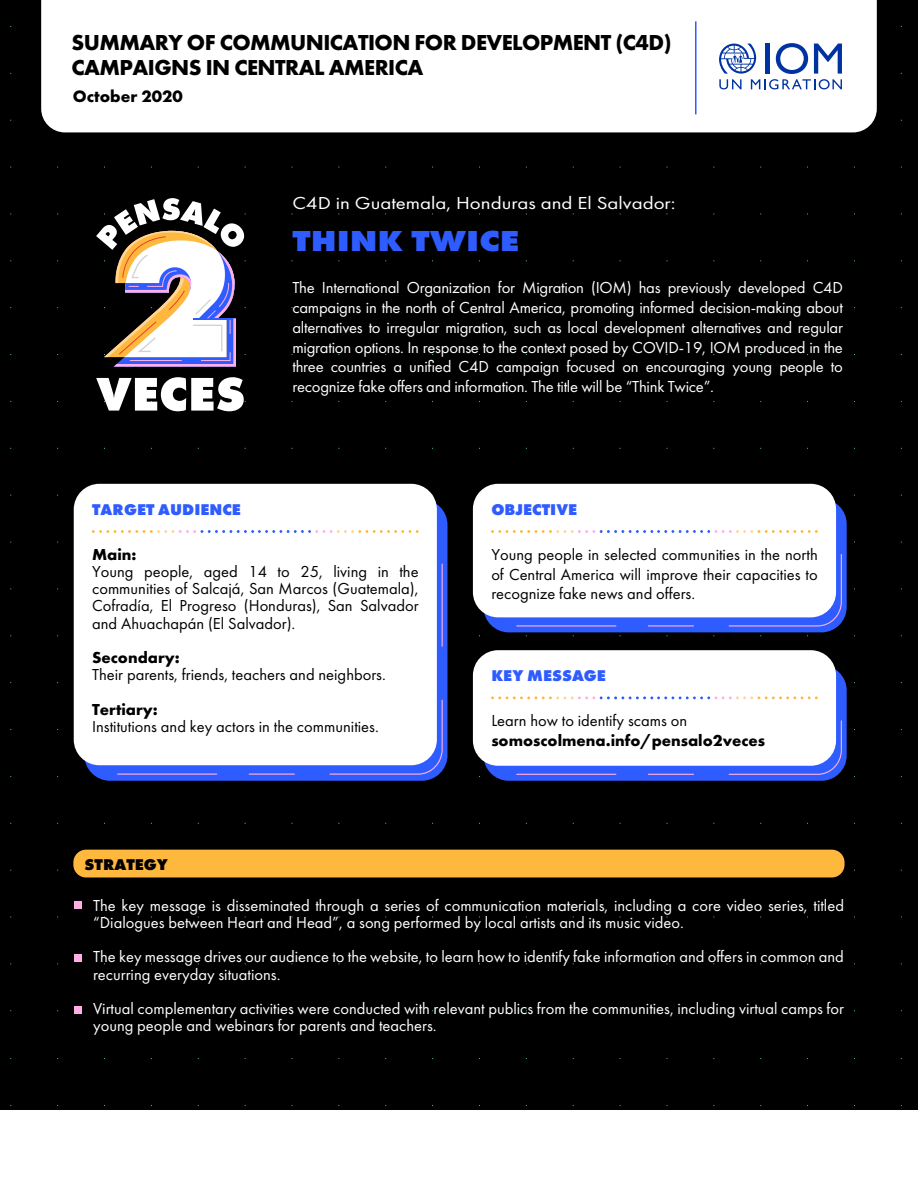
<style>
.page{position:relative;width:918px;height:1188px;background:#000}
.page>*{position:absolute;margin:0;border:0;box-sizing:border-box;transform-origin:0 0}
.t1{font:800 30px "Futura PT";color:#2f5cff;scale:1.16 1}
.t2{font:700 22.5px/25.5px "Futura PT";letter-spacing:-.025em;color:#000}
.t3{font:18px "Futura PT";color:#fff;scale:1.16 1}
.t4{font:700 17.1px "Futura PT";color:#000}
.t5{font:16.5px/19.8px "Futura PT";color:#fff}
.t6{font:16.5px/17.2px "Futura PT";color:#000;text-align:justify}
.t7{font:700 16.5px "Futura PT";color:#000}
.t8{font:800 16.2px "Futura PT";color:#2f5cff}
.t9{font:800 16.2px "Futura PT";color:#000}
</style>
<div class="page">
<div style="left:41px;top:0;width:836px;height:132px;background:#fff"></div>
<hr style="left:695px;top:21px;width:2px;height:93px;background:#2f5cff">
<div style="left:84px;top:499px;width:364px;height:282px;background:#2f5cff;border-radius:26px"></div>
<hr style="left:442px;top:564px;width:1px;height:82px;background:#ffafe4">
<svg style="left:329px;top:699px;width:114px;height:78px"></svg>
<hr style="left:249px;top:774px;width:45px;height:1px;background:#ffafe4">
<hr style="left:118px;top:774px;width:99px;height:1px;background:#ffafe4">
<div style="left:74px;top:484px;width:363px;height:281px;background:#fff;border-radius:26px"></div>
<svg style="left:92px;top:530px;width:104px;height:3px"></svg>
<svg style="left:344px;top:530px;width:75px;height:3px"></svg>
<svg style="left:201px;top:530px;width:139px;height:3px"></svg>
<div style="left:484px;top:499px;width:363px;height:133px;background:#2f5cff;border-radius:25px"></div>
<svg style="left:728px;top:553px;width:114px;height:74px"></svg>
<hr style="left:648px;top:625px;width:46px;height:2px;background:#ffafe4">
<hr style="left:517px;top:625px;width:99px;height:2px;background:#ffafe4">
<div style="left:473px;top:484px;width:363px;height:133px;background:#fff;border-radius:25px"></div>
<svg style="left:491px;top:530px;width:126px;height:3px"></svg>
<svg style="left:765px;top:530px;width:53px;height:3px"></svg>
<svg style="left:621px;top:530px;width:139px;height:3px"></svg>
<div style="left:484px;top:665px;width:363px;height:116px;background:#2f5cff;border-radius:25px"></div>
<svg style="left:728px;top:720px;width:114px;height:57px"></svg>
<hr style="left:648px;top:774px;width:46px;height:1px;background:#ffafe4">
<hr style="left:517px;top:774px;width:99px;height:1px;background:#ffafe4">
<div style="left:473px;top:650px;width:363px;height:116px;background:#fff;border-radius:25px"></div>
<svg style="left:491px;top:696px;width:126px;height:3px"></svg>
<svg style="left:765px;top:696px;width:53px;height:3px"></svg>
<svg style="left:621px;top:696px;width:139px;height:3px"></svg>
<div style="left:73px;top:850px;width:772px;height:27px;background:#ffb83e;border-radius:13px"></div>
<div style="left:74px;top:901px;width:8px;height:8px;background:#ffafe4"></div>
<div style="left:74px;top:954px;width:8px;height:8px;background:#ffafe4"></div>
<div style="left:74px;top:1006px;width:8px;height:8px;background:#ffafe4"></div>
<svg style="left:96px;top:377px;width:118px;height:34px"></svg>
<svg style="left:217px;top:377px;width:29px;height:34px"></svg>
<svg style="left:96px;top:198px;width:140px;height:169px"></svg>
<svg style="left:203px;top:209px;width:43px;height:125px"></svg>
<div style="left:0;top:1111px;width:918px;height:77px;background:#fff"></div>
<svg style="left:814px;top:44px;width:28px;height:45px"></svg>
<svg style="left:713px;top:43px;width:98px;height:46px;background:#bbc8e5"></svg>
<h2 class="t2" style="left:71px;top:29px;width:602px">SUMMARY OF COMMUNICATION FOR DEVELOPMENT (C4D)<br>CAMPAIGNS IN CENTRAL AMERICA</h2>
<p class="t4" style="left:73px;top:85px;width:112px">October 2020</p>
<p class="t3" style="left:292px;top:192px;width:332px">C4D in Guatemala, Honduras and El Salvador:</p>
<h1 class="t1" style="left:292px;top:222px;width:197px">THINK TWICE</h1>
<p class="t5" style="left:292px;top:278px;width:552px;text-align:justify">The International Organization for Migration (IOM) has previously developed C4D campaigns in the north of Central America, promoting informed decision-making about alternatives to irregular migration, such as local development alternatives and regular migration options. In response to the context posed by COVID-19, IOM produced in the three countries a unified C4D campaign focused on encouraging young people to recognize fake offers and information. The title will be “Think Twice”.</p>
<p class="t8" style="left:92px;top:499px;width:150px">TARGET AUDIENCE</p>
<p class="t7" style="left:92px;top:544px;width:46px">Main:</p>
<p class="t6" style="left:92px;top:563px;width:328px">Young people, aged 14 to 25, living in the communities of Salcajá, San Marcos (Guatemala), Cofradía, El Progreso (Honduras), San Salvador and Ahuachapán (El Salvador).</p>
<p class="t7" style="left:92px;top:647px;width:89px">Secondary:</p>
<p class="t6" style="left:92px;top:666px;width:295px">Their parents, friends, teachers and neighbors.</p>
<p class="t7" style="left:92px;top:699px;width:67px">Tertiary:</p>
<p class="t6" style="left:92px;top:718px;width:288px">Institutions and key actors in the communities.</p>
<p class="t8" style="left:491px;top:499px;width:87px">OBJECTIVE</p>
<p class="t6" style="left:491px;top:544px;width:328px;line-height:19.8px">Young people in selected communities in the north of Central America will improve their capacities to recognize fake news and offers.</p>
<p class="t8" style="left:491px;top:665px;width:116px">KEY MESSAGE</p>
<p class="t6" style="left:491px;top:712px;width:197px">Learn how to identify scams on</p>
<p class="t7" style="left:491px;top:730px;width:275px">somoscolmena.info/pensalo2veces</p>
<p class="t9" style="left:85px;top:854px;width:85px">STRATEGY</p>
<p class="t5" style="left:93px;top:897px;width:752px;line-height:17.2px">The key message is disseminated through a series of communication materials, including a core video series, titled “Dialogues between Heart and Head”, a song performed by local artists and its music video.</p>
<p class="t5" style="left:93px;top:948px;width:752px;line-height:17.2px">The key message drives our audience to the website, to learn how to identify fake information and offers in common and recurring everyday situations.</p>
<p class="t5" style="left:93px;top:1000px;width:752px;line-height:17.2px">Virtual complementary activities were conducted with relevant publics from the communities, including virtual camps for young people and webinars for parents and teachers.</p>
</div>
